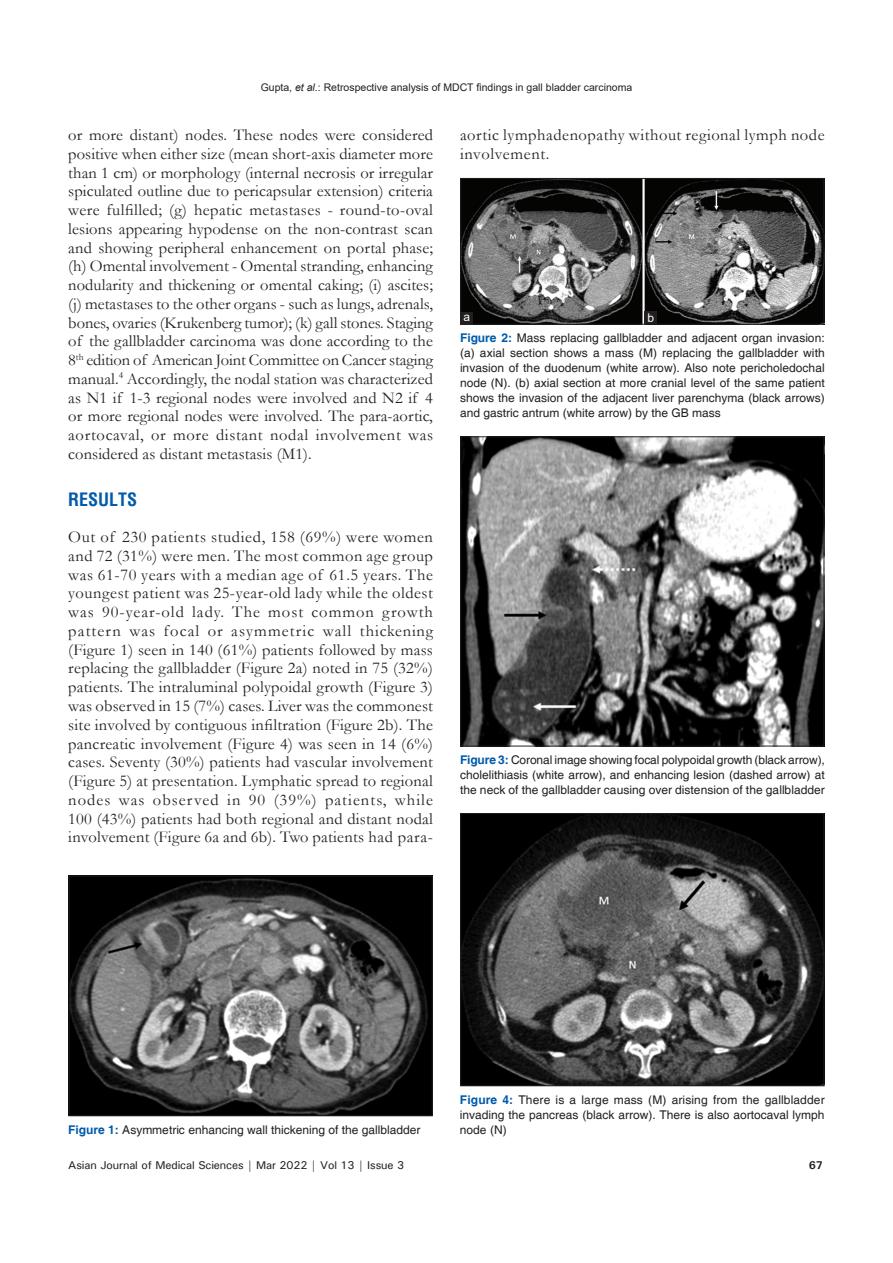
<style>
.page{position:relative;width:893px;height:1263px;background:#fff}
.page>*{position:absolute;margin:0;border:0;box-sizing:border-box;transform-origin:0 0}
.t1{font:700 condensed 18px "Helvetica";color:#015aaa}
.TX{font:16.5px/18.8px "Garamond";letter-spacing:.02em;color:#231f20;text-align:justify}
.FGC{font:12px/15px "Helvetica";color:#231f20;text-align:justify}
.LABEL{font:12px "Arial";color:#fff}
.t2{font:500 11.25px "Univers";letter-spacing:-.01em;color:#231f20}
.t3{font:700 11.25px "Univers";color:#231f20}
.t4{font:10.5px "Arial";color:#231f20}
.s1{font-style:italic}
.s2{font-weight:700;color:#015aaa}
</style>
<div class="page">
<img style="left:71px;top:878px;width:359px;height:236px">
<div style="left:69px;top:876px;width:363px;height:240px;border:1px solid #231f20"></div>
<img style="left:462px;top:439px;width:360px;height:305px">
<div style="left:460px;top:437px;width:364px;height:309px;border:1px solid #231f20"></div>
<img style="left:462px;top:815px;width:360px;height:269px">
<div style="left:460px;top:813px;width:364px;height:273px;border:1px solid #231f20"></div>
<img style="left:462px;top:180px;width:360px;height:142px">
<div style="left:460px;top:178px;width:364px;height:146px;border:1px solid #231f20"></div>
<div style="left:644px;top:312px;width:13px;height:12px;background:#231f20"></div>
<div style="left:461px;top:312px;width:12px;height:12px;background:#231f20"></div>
<p class="t4" style="left:261px;top:80px;width:373px">Gupta, <span class="s1">et al</span>.: Retrospective analysis of MDCT findings in gall bladder carcinoma</p>
<p class="TX" style="left:68px;top:125px;width:366px">or more distant) nodes. These nodes were considered positive when either size (mean short-axis diameter more than 1 cm) or morphology (internal necrosis or irregular spiculated outline due to pericapsular extension) criteria were fulfilled; (g) hepatic metastases - round-to-oval lesions appearing hypodense on the non-contrast scan and showing peripheral enhancement on portal phase; (h) Omental involvement - Omental stranding, enhancing nodularity and thickening or omental caking; (i) ascites; (j) metastases to the other organs - such as lungs, adrenals, bones, ovaries (Krukenberg tumor); (k) gall stones. Staging of the gallbladder carcinoma was done according to the 8<sup>th</sup> edition of American Joint Committee on Cancer staging manual.<sup>4</sup> Accordingly, the nodal station was characterized as N1 if 1-3 regional nodes were involved and N2 if 4 or more regional nodes were involved. The para-aortic, aortocaval, or more distant nodal involvement was considered as distant metastasis (M1).</p>
<h1 class="t1" style="left:68px;top:488px;width:71px">RESULTS</h1>
<p class="TX" style="left:68px;top:527px;width:366px">Out of 230 patients studied, 158 (69%) were women and 72 (31%) were men. The most common age group was 61-70 years with a median age of 61.5 years. The youngest patient was 25-year-old lady while the oldest was 90-year-old lady. The most common growth pattern was focal or asymmetric wall thickening (Figure 1) seen in 140 (61%) patients followed by mass replacing the gallbladder (Figure 2a) noted in 75 (32%) patients. The intraluminal polypoidal growth (Figure 3) was observed in 15 (7%) cases. Liver was the commonest site involved by contiguous infiltration (Figure 2b). The pancreatic involvement (Figure 4) was seen in 14 (6%) cases. Seventy (30%) patients had vascular involvement (Figure 5) at presentation. Lymphatic spread to regional nodes was observed in 90 (39%) patients, while 100 (43%) patients had both regional and distant nodal involvement (Figure 6a and 6b). Two patients had para-</p>
<p class="TX" style="left:460px;top:125px;width:366px">aortic lymphadenopathy without regional lymph node involvement.</p>
<p class="LABEL" style="left:464px;top:309px;width:8px">a</p>
<p class="LABEL" style="left:648px;top:310px;width:8px">b</p>
<p class="FGC" style="left:460px;top:331px;width:366px"><span class="s2">Figure 2:</span> Mass replacing gallbladder and adjacent organ invasion: (a) axial section shows a mass (M) replacing the gallbladder with invasion of the duodenum (white arrow). Also note pericholedochal node (N). (b) axial section at more cranial level of the same patient shows the invasion of the adjacent liver parenchyma (black arrows) and gastric antrum (white arrow) by the GB mass</p>
<p class="FGC" style="left:460px;top:753px;width:366px"><span class="s2">Figure 3:</span> Coronal image showing focal polypoidal growth (black arrow), cholelithiasis (white arrow), and enhancing lesion (dashed arrow) at the neck of the gallbladder causing over distension of the gallbladder</p>
<p class="FGC" style="left:68px;top:1122px;width:354px"><span class="s2">Figure 1:</span> Asymmetric enhancing wall thickening of the gallbladder</p>
<p class="FGC" style="left:460px;top:1092px;width:366px"><span class="s2">Figure 4:</span> There is a large mass (M) arising from the gallbladder invading the pancreas (black arrow). There is also aortocaval lymph node (N)</p>
<p class="t2" style="left:68px;top:1157px;width:337px">Asian Journal of Medical Sciences | Mar 2022 | Vol 13 | Issue 3</p>
<p class="t3" style="left:809px;top:1157px;width:16px">67</p>
</div>
